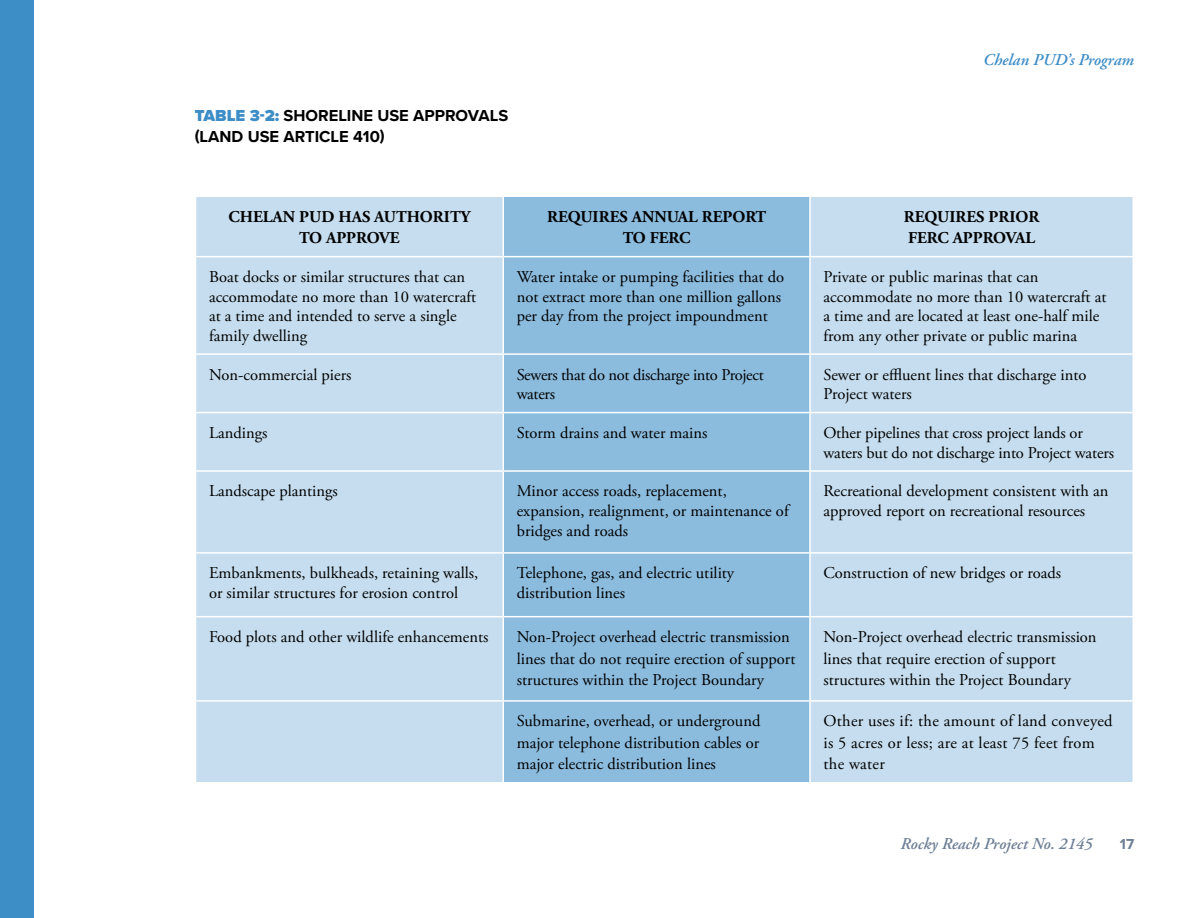
<style>
.page{position:relative;width:1188px;height:918px;background:#fff}
.page>*{position:absolute;margin:0;border:0;box-sizing:border-box;transform-origin:0 0}
.t1{font:16.5px/19.5px "Adobe Garamond Pro";color:#000}
.t2{font:700 16.5px/21.5px "Adobe Garamond Pro";color:#000;text-align:center}
.t3{font:16.5px/21.5px "Adobe Garamond Pro";letter-spacing:.02em;color:#000}
.t4{font:700 16.5px/21.5px "Proxima Nova";color:#000}
.t5{font:16.5px/19.5px "Adobe Garamond Pro";letter-spacing:-.02em;color:#000}
.t6{font:italic 600 16.5px "Adobe Garamond Pro";color:#6e7f95}
.t7{font:italic 600 16.5px "Adobe Garamond Pro";color:#3d8dc7}
.t8{font:700 15px "Proxima Nova";color:#6e7f95}
.s1{font-weight:900;color:#3d8dc7}
</style>
<div class="page">
<div style="left:196px;top:197px;width:936px;height:585px;background:#c5ddee"></div>
<div style="left:504px;top:197px;width:305px;height:585px;background:#8bbbdd"></div>
<hr style="left:195px;top:256px;width:308px;height:1px;background:#fff">
<hr style="left:195px;top:353px;width:308px;height:2px;background:#fff">
<hr style="left:195px;top:412px;width:308px;height:1px;background:#fff">
<hr style="left:195px;top:470px;width:308px;height:2px;background:#fff">
<hr style="left:195px;top:552px;width:308px;height:2px;background:#fff">
<hr style="left:195px;top:616px;width:308px;height:1px;background:#fff">
<hr style="left:195px;top:700px;width:308px;height:2px;background:#fff">
<hr style="left:503px;top:197px;width:1px;height:59px;background:#fff">
<hr style="left:503px;top:257px;width:1px;height:96px;background:#fff">
<hr style="left:503px;top:355px;width:1px;height:57px;background:#fff">
<hr style="left:503px;top:413px;width:1px;height:57px;background:#fff">
<hr style="left:503px;top:472px;width:1px;height:80px;background:#fff">
<hr style="left:503px;top:554px;width:1px;height:62px;background:#fff">
<hr style="left:503px;top:617px;width:1px;height:83px;background:#fff">
<hr style="left:503px;top:702px;width:1px;height:80px;background:#fff">
<hr style="left:503px;top:256px;width:307px;height:1px;background:#fff">
<hr style="left:503px;top:353px;width:307px;height:2px;background:#fff">
<hr style="left:503px;top:412px;width:307px;height:1px;background:#fff">
<hr style="left:503px;top:470px;width:307px;height:2px;background:#fff">
<hr style="left:503px;top:552px;width:307px;height:2px;background:#fff">
<hr style="left:503px;top:616px;width:307px;height:1px;background:#fff">
<hr style="left:503px;top:700px;width:307px;height:2px;background:#fff">
<hr style="left:809px;top:197px;width:2px;height:59px;background:#fff">
<hr style="left:810px;top:256px;width:324px;height:1px;background:#fff">
<hr style="left:809px;top:257px;width:2px;height:96px;background:#fff">
<hr style="left:810px;top:353px;width:324px;height:2px;background:#fff">
<hr style="left:809px;top:355px;width:2px;height:57px;background:#fff">
<hr style="left:810px;top:412px;width:324px;height:1px;background:#fff">
<hr style="left:809px;top:413px;width:2px;height:57px;background:#fff">
<hr style="left:810px;top:470px;width:324px;height:2px;background:#fff">
<hr style="left:809px;top:472px;width:2px;height:80px;background:#fff">
<hr style="left:810px;top:552px;width:324px;height:2px;background:#fff">
<hr style="left:809px;top:554px;width:2px;height:62px;background:#fff">
<hr style="left:810px;top:616px;width:324px;height:1px;background:#fff">
<hr style="left:809px;top:617px;width:2px;height:83px;background:#fff">
<hr style="left:810px;top:700px;width:324px;height:2px;background:#fff">
<hr style="left:809px;top:702px;width:2px;height:80px;background:#fff">
<div style="left:0;top:0;width:34px;height:918px;background:#3d8dc7"></div>
<p class="t4" style="left:195px;top:104px;width:315px"><span class="s1">TABLE 3-2:</span> SHORELINE USE APPROVALS (LAND USE ARTICLE 410)</p>
<p class="t7" style="left:983px;top:50px;width:152px">Chelan PUD’s Program</p>
<p class="t2" style="left:228px;top:206px;width:244px">CHELAN PUD HAS AUTHORITY<br>TO APPROVE</p>
<p class="t2" style="left:547px;top:206px;width:221px">REQUIRES ANNUAL REPORT<br>TO FERC</p>
<p class="t2" style="left:904px;top:206px;width:137px;text-align:left">REQUIRES PRIOR<br>FERC APPROVAL</p>
<p class="t1" style="left:209px;top:268px;width:269px">Boat docks or similar structures that can accommodate no more than 10 watercraft at a time and intended to serve a single family dwelling</p>
<p class="t1" style="left:517px;top:268px;width:269px">Water intake or pumping facilities that do not extract more than one million gallons per day from the project impoundment</p>
<p class="t1" style="left:823px;top:268px;width:285px">Private or public marinas that can accommodate no more than 10 watercraft at a time and are located at least one-half mile from any other private or public marina</p>
<p class="t1" style="left:209px;top:365px;width:144px">Non-commercial piers</p>
<p class="t5" style="left:517px;top:365px;width:249px">Sewers that do not discharge into Project waters</p>
<p class="t1" style="left:823px;top:365px;width:265px">Sewer or effluent lines that discharge into<br>Project waters</p>
<p class="t1" style="left:209px;top:424px;width:60px">Landings</p>
<p class="t1" style="left:517px;top:424px;width:192px">Storm drains and water mains</p>
<p class="t1" style="left:823px;top:424px;width:292px">Other pipelines that cross project lands or waters but do not discharge into Project waters</p>
<p class="t1" style="left:209px;top:482px;width:130px">Landscape plantings</p>
<p class="t1" style="left:517px;top:482px;width:274px">Minor access roads, replacement, expansion, realignment, or maintenance of bridges and roads</p>
<p class="t1" style="left:823px;top:482px;width:287px">Recreational development consistent with an approved report on recreational resources</p>
<p class="t1" style="left:209px;top:564px;width:271px">Embankments, bulkheads, retaining walls, or similar structures for erosion control</p>
<p class="t1" style="left:517px;top:564px;width:219px">Telephone, gas, and electric utility distribution lines</p>
<p class="t1" style="left:823px;top:564px;width:239px">Construction of new bridges or roads</p>
<p class="t1" style="left:209px;top:628px;width:281px">Food plots and other wildlife enhancements</p>
<p class="t1" style="left:517px;top:627px;width:280px;line-height:21.5px">Non-Project overhead electric transmission lines that do not require erection of support structures within the Project Boundary</p>
<p class="t1" style="left:823px;top:627px;width:275px;line-height:21.5px">Non-Project overhead electric transmission lines that require erection of support structures within the Project Boundary</p>
<p class="t1" style="left:517px;top:711px;width:245px;line-height:21.5px;text-align:justify">Submarine, overhead, or underground major telephone distribution cables or major electric distribution lines</p>
<p class="t3" style="left:823px;top:711px;width:291px">Other uses if: the amount of land conveyed is 5 acres or less; are at least 75 feet from the water</p>
<p class="t6" style="left:901px;top:834px;width:193px">Rocky Reach Project No. 2145</p>
<p class="t8" style="left:1120px;top:833px;width:16px">17</p>
</div>
